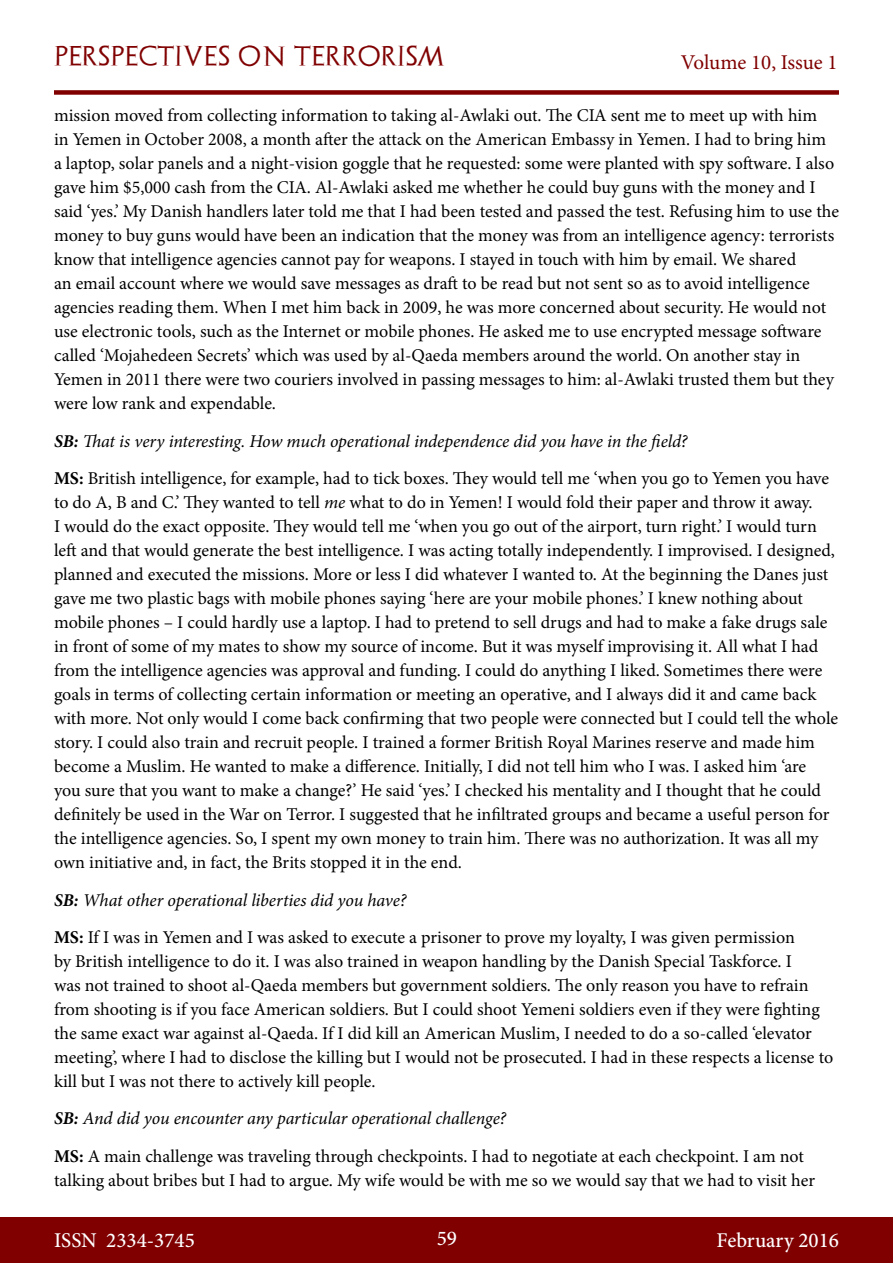
<style>
.page{position:relative;width:893px;height:1263px;background:#fff}
.page>*{position:absolute;margin:0;border:0;box-sizing:border-box;transform-origin:0 0}
.t1{font:500 21px "Minion Pro";color:#fff}
.t2{font:21px "Archeologicaps";letter-spacing:.045em;color:#800000}
.t3{font:21px "Minion Pro";letter-spacing:-.005em;color:#800000}
.t4{font:18px/24px "Minion Pro";letter-spacing:-.005em;color:#000}
.s1{font-weight:700;font-style:italic}
.s2{font-style:italic}
.s3{font-weight:700}
</style>
<div class="page">
<div style="left:0;top:1217px;width:893px;height:46px;background:#800000"></div>
<div style="left:54px;top:90px;width:785px;height:5px;background:#800000"></div>
<p class="t2" style="left:54px;top:43px;width:392px">PERSPECTIVES ON TERRORISM</p>
<p class="t3" style="left:681px;top:48px;width:158px">Volume 10, Issue 1</p>
<p class="t4" style="left:54px;top:103px;width:787px">mission moved from collecting information to taking al-Awlaki out. The CIA sent me to meet up with him<br>in Yemen in October 2008, a month after the attack on the American Embassy in Yemen. I had to bring him<br>a laptop, solar panels and a night-vision goggle that he requested: some were planted with spy software. I also gave him $5,000 cash from the CIA. Al-Awlaki asked me whether he could buy guns with the money and I said ‘yes.’ My Danish handlers later told me that I had been tested and passed the test. Refusing him to use the money to buy guns would have been an indication that the money was from an intelligence agency: terrorists know that intelligence agencies cannot pay for weapons. I stayed in touch with him by email. We shared<br>an email account where we would save messages as draft to be read but not sent so as to avoid intelligence agencies reading them. When I met him back in 2009, he was more concerned about security. He would not use electronic tools, such as the Internet or mobile phones. He asked me to use encrypted message software called ‘Mojahedeen Secrets’ which was used by al-Qaeda members around the world. On another stay in Yemen in 2011 there were two couriers involved in passing messages to him: al-Awlaki trusted them but they were low rank and expendable.</p>
<p class="t4" style="left:54px;top:422px;width:777px;line-height:37.5px"><span class="s1">SB:</span> <span class="s2">That is very interesting. How much operational independence did you have in the field?<br></span><span class="s3">MS:</span> British intelligence, for example, had to tick boxes. They would tell me ‘when you go to Yemen you have</p>
<p class="t4" style="left:54px;top:490px;width:786px">to do A, B and C.’ They wanted to tell <span class="s2">me</span> what to do in Yemen! I would fold their paper and throw it away.<br>I would do the exact opposite. They would tell me ‘when you go out of the airport, turn right.’ I would turn left and that would generate the best intelligence. I was acting totally independently. I improvised. I designed, planned and executed the missions. More or less I did whatever I wanted to. At the beginning the Danes just gave me two plastic bags with mobile phones saying ‘here are your mobile phones.’ I knew nothing about mobile phones – I could hardly use a laptop. I had to pretend to sell drugs and had to make a fake drugs sale in front of some of my mates to show my source of income. But it was myself improvising it. All what I had from the intelligence agencies was approval and funding. I could do anything I liked. Sometimes there were goals in terms of collecting certain information or meeting an operative, and I always did it and came back with more. Not only would I come back confirming that two people were connected but I could tell the whole story. I could also train and recruit people. I trained a former British Royal Marines reserve and made him become a Muslim. He wanted to make a difference. Initially, I did not tell him who I was. I asked him ‘are<br>you sure that you want to make a change?’ He said ‘yes.’ I checked his mentality and I thought that he could definitely be used in the War on Terror. I suggested that he infiltrated groups and became a useful person for the intelligence agencies. So, I spent my own money to train him. There was no authorization. It was all my own initiative and, in fact, the Brits stopped it in the end.</p>
<p class="t4" style="left:54px;top:881px;width:742px;line-height:37.5px"><span class="s1">SB:</span> <span class="s2">What other operational liberties did you have?<br></span><span class="s3">MS:</span> If I was in Yemen and I was asked to execute a prisoner to prove my loyalty, I was given permission</p>
<p class="t4" style="left:54px;top:949px;width:781px">by British intelligence to do it. I was also trained in weapon handling by the Danish Special Taskforce. I<br>was not trained to shoot al-Qaeda members but government soldiers. The only reason you have to refrain from shooting is if you face American soldiers. But I could shoot Yemeni soldiers even if they were fighting the same exact war against al-Qaeda. If I did kill an American Muslim, I needed to do a so-called ‘elevator meeting’, where I had to disclose the killing but I would not be prosecuted. I had in these respects a license to kill but I was not there to actively kill people.</p>
<p class="t4" style="left:54px;top:1100px;width:752px;line-height:37.5px"><span class="s1">SB:</span> <span class="s2">And did you encounter any particular operational challenge?<br></span><span class="s3">MS:</span> A main challenge was traveling through checkpoints. I had to negotiate at each checkpoint. I am not</p>
<p class="t4" style="left:54px;top:1168px;width:762px">talking about bribes but I had to argue. My wife would be with me so we would say that we had to visit her</p>
<p class="t1" style="left:54px;top:1226px;width:142px">ISSN 2334-3745</p>
<p class="t1" style="left:437px;top:1224px;width:22px">59</p>
<p class="t1" style="left:717px;top:1226px;width:124px">February 2016</p>
</div>
